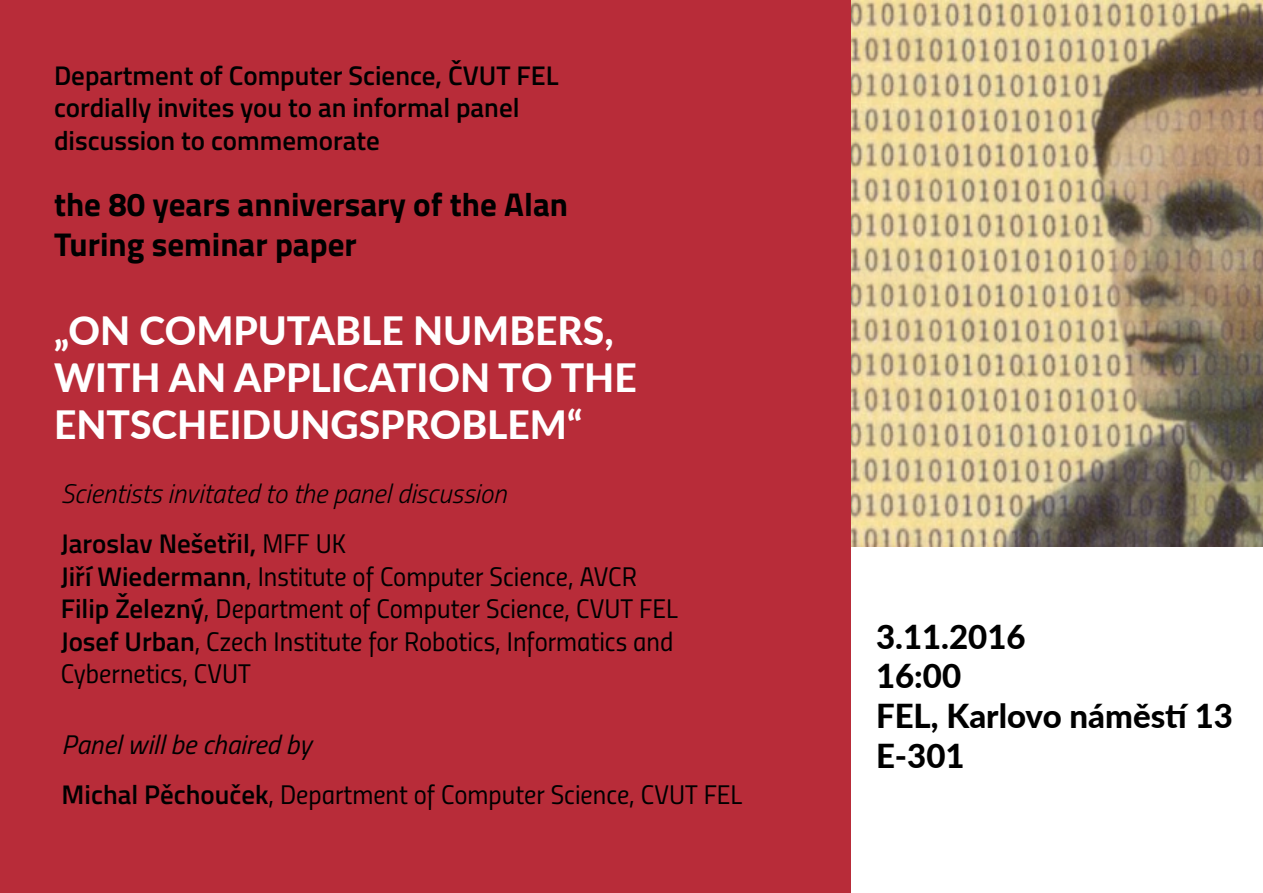
<style>
.page{position:relative;width:1263px;height:893px;background:#fff}
.page>*{position:absolute;margin:0;border:0;box-sizing:border-box;transform-origin:0 0}
.t1{font:800 39px/46.8px "Lato";color:#fff}
.t2{font:700 33px/39.6px "Titillium";color:#000}
.t3{font:800 33px/39.6px "Lato";color:#000}
.t4{font:27px/32.4px "Titillium Regular Upright";color:#000}
.t5{font:600 27px/32.4px "Titillium";color:#000}
.t6{font:italic 300 27px/50.4px "Titillium";color:#000}
.t7{font:italic 27px "Titillium";color:#000}
.s1{font-weight:600;font-style:normal}
.s2{font-family:"Titillium Regular Upright";font-weight:400;font-style:normal}
.s3{font-family:"Titillium";font-weight:600}
</style>
<div class="page">
<img style="left:850px;top:0;width:413px;height:546px">
<div style="left:0;top:0;width:850px;height:893px;background:#b82c39"></div>
<p class="t5" style="left:54px;top:58px;width:506px">Department of Computer Science, ČVUT FEL cordially invites you to an informal panel discussion to commemorate</p>
<p class="t2" style="left:54px;top:183px;width:516px">the 80 years anniversary of the Alan<br>Turing seminar paper</p>
<h1 class="t1" style="left:54px;top:306px;width:584px">„ON COMPUTABLE NUMBERS,<br>WITH AN APPLICATION TO THE<br>ENTSCHEIDUNGSPROBLEM“</h1>
<p class="t6" style="left:61px;top:467px;width:447px">Scientists invitated to the panel discussion<br><span class="s1">Jaroslav Nešetřil,</span> <span class="s2">MFF UK</span></p>
<p class="t4" style="left:61px;top:559px;width:618px"><span class="s3">Jiří Wiedermann</span>, Institute of Computer Science, AVCR <span class="s3">Filip Železný</span>, Department of Computer Science, CVUT FEL <span class="s3">Josef Urban</span>, Czech Institute for Robotics, Informatics and Cybernetics, CVUT</p>
<p class="t7" style="left:62px;top:724px;width:251px">Panel will be chaired by</p>
<p class="t4" style="left:62px;top:777px;width:682px"><span class="s3">Michal Pěchouček</span>, Department of Computer Science, CVUT FEL</p>
<p class="t3" style="left:876px;top:615px;width:358px">3.11.2016<br>16:00<br>FEL, Karlovo náměstí 13<br>E-301</p>
</div>
